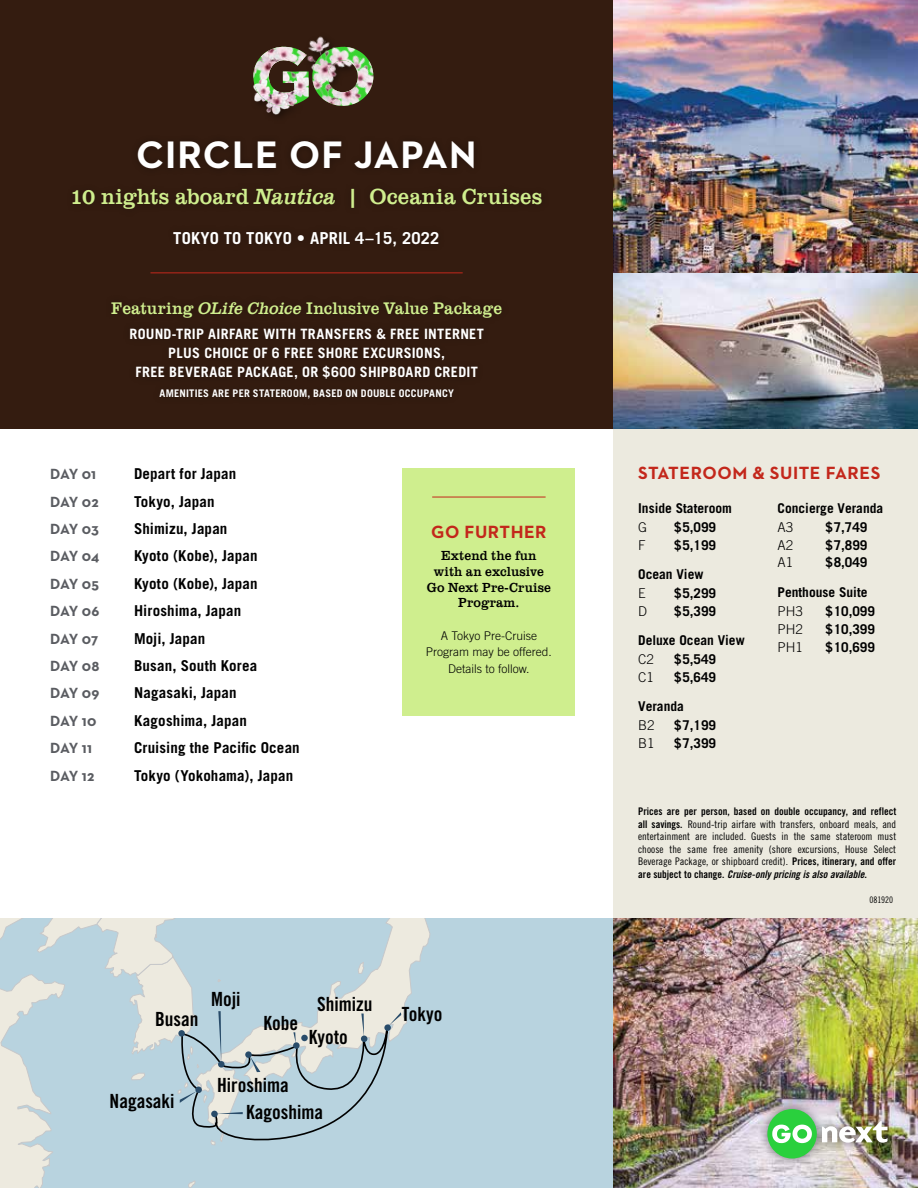
<style>
.page{position:relative;width:918px;height:1188px;background:#fff}
.page>*{position:absolute;margin:0;border:0;box-sizing:border-box;transform-origin:0 0}
.t1{font:700 39px "Neutraface 2 Text";letter-spacing:.03em;color:#fff}
.t2{font:22.5px "Clarendon URW";letter-spacing:.01em;color:#cfee8e;scale:.95 1}
.t3{font:19.5px "Trade Gothic LT Std Bd Cn 20";color:#000}
.t4{font:700 18px "Neutraface 2 Text";letter-spacing:.03em;color:#c3271b}
.t5{font:17.25px "Clarendon URW";letter-spacing:.005em;color:#cfee8e;scale:.95 1}
.t6{font:700 16.5px "Trade Gothic LT Std";letter-spacing:.01em;color:#fff}
.t7{font:700 15px "Trade Gothic LT Std";letter-spacing:.005em;color:#000}
.t8{font:700 15px "Neutraface 2 Text";letter-spacing:-.025em;color:#5a5c61}
.t9{font:700 14.25px/19.5px "Trade Gothic LT Std";letter-spacing:.02em;color:#fff;text-align:center}
.t10{font:700 13.5px/29.2px "Trade Gothic LT Std";color:#000}
.t11{font:13.5px/15.8px "Clarendon URW";letter-spacing:.01em;color:#000;text-align:center;scale:.95 1}
.t12{font:300 13.5px "Trade Gothic LT Std";color:#000}
.t13{font:300 12px/16.5px "Trade Gothic LT Std";color:#000;text-align:center}
.t14{font:10.5px/12.6px "Trade Gothic LT Std Cn 18";color:#000;text-align:justify}
.t15{font:10.5px "Trade Gothic LT Std Bd Cn 20 Obl";color:#000}
.t16{font:10.5px "Trade Gothic LT Std Bd Cn 20";color:#000}
.t17{font:700 10.5px "Trade Gothic LT Std";letter-spacing:.02em;color:#fff}
.t18{font:9px "Trade Gothic LT Std Cn 18";letter-spacing:-.01em;color:#000}
.s1{font-style:italic}
.s2{font-family:"Trade Gothic LT Std Bd Cn 20"}
</style>
<div class="page">
<div style="left:403px;top:468px;width:172px;height:248px;background:#cfee8e"></div>
<div style="left:0;top:918px;width:613px;height:270px;background:#b8d3df"></div>
<svg style="left:0;top:918px;width:430px;height:270px"></svg>
<div style="left:613px;top:429px;width:305px;height:492px;background:#eceadf"></div>
<div style="left:0;top:0;width:613px;height:429px;background:#341c10"></div>
<img style="left:613px;top:0;width:305px;height:429px">
<img style="left:613px;top:918px;width:305px;height:270px">
<hr style="left:432px;top:497px;width:114px;height:1px;background:#c3271b">
<hr style="left:150px;top:272px;width:313px;height:1px;background:#c3271b">
<div style="left:758px;top:1100px;width:139px;height:69px;background:#000;opacity:.51"></div>
<div style="left:767px;top:1109px;width:50px;height:50px;background:#2ad03d;border-radius:50%"></div>
<svg style="left:822px;top:1121px;width:66px;height:22px"></svg>
<svg style="left:772px;top:1125px;width:40px;height:18px"></svg>
<img style="left:266px;top:106px;width:27px;height:10px">
<img style="left:309px;top:36px;width:37px;height:11px">
<img style="left:253px;top:47px;width:31px;height:42px">
<img style="left:284px;top:47px;width:19px;height:56px">
<img style="left:303px;top:61px;width:70px;height:45px">
<img style="left:360px;top:51px;width:9px;height:18px">
<img style="left:302px;top:47px;width:58px;height:43px">
<img style="left:254px;top:77px;width:45px;height:29px">
<h1 class="t1" style="left:136px;top:130px;width:342px">CIRCLE OF JAPAN</h1>
<h2 class="t2" style="left:70px;top:180px;width:498px">10 nights aboard <span class="s1">Nautica</span> | Oceania Cruises</h2>
<h3 class="t6" style="left:173px;top:228px;width:268px">TOKYO TO TOKYO • APRIL 4–15, 2022</h3>
<h3 class="t5" style="left:111px;top:295px;width:413px">Featuring <span class="s1">OLife Choice</span> Inclusive Value Package</h3>
<h3 class="t9" style="left:130px;top:323px;width:356px">ROUND-TRIP AIRFARE WITH TRANSFERS &amp; FREE INTERNET<br>PLUS CHOICE OF 6 FREE SHORE EXCURSIONS,<br>FREE BEVERAGE PACKAGE, OR $600 SHIPBOARD CREDIT</h3>
<p class="t17" style="left:160px;top:387px;width:296px">AMENITIES ARE PER STATEROOM, BASED ON DOUBLE OCCUPANCY</p>
<h3 class="t8" style="left:50px;top:465px;width:48px">DAY 01</h3>
<h3 class="t7" style="left:134px;top:465px;width:104px">Depart for Japan</h3>
<h3 class="t8" style="left:50px;top:492px;width:50px">DAY 02</h3>
<h3 class="t7" style="left:134px;top:492px;width:82px">Tokyo, Japan</h3>
<h3 class="t8" style="left:50px;top:519px;width:50px">DAY 03</h3>
<h3 class="t7" style="left:134px;top:519px;width:95px">Shimizu, Japan</h3>
<h3 class="t8" style="left:50px;top:547px;width:51px">DAY 04</h3>
<h3 class="t7" style="left:134px;top:547px;width:125px">Kyoto (Kobe), Japan</h3>
<h3 class="t8" style="left:50px;top:574px;width:50px">DAY 05</h3>
<h3 class="t7" style="left:134px;top:574px;width:125px">Kyoto (Kobe), Japan</h3>
<h3 class="t8" style="left:50px;top:601px;width:51px">DAY 06</h3>
<h3 class="t7" style="left:134px;top:602px;width:109px">Hiroshima, Japan</h3>
<h3 class="t8" style="left:50px;top:629px;width:50px">DAY 07</h3>
<h3 class="t7" style="left:134px;top:629px;width:73px">Moji, Japan</h3>
<h3 class="t8" style="left:50px;top:656px;width:51px">DAY 08</h3>
<h3 class="t7" style="left:134px;top:656px;width:125px">Busan, South Korea</h3>
<h3 class="t8" style="left:50px;top:684px;width:51px">DAY 09</h3>
<h3 class="t7" style="left:134px;top:684px;width:104px">Nagasaki, Japan</h3>
<h3 class="t8" style="left:50px;top:711px;width:48px">DAY 10</h3>
<h3 class="t7" style="left:134px;top:711px;width:114px">Kagoshima, Japan</h3>
<h3 class="t8" style="left:50px;top:738px;width:43px">DAY 11</h3>
<h3 class="t7" style="left:134px;top:739px;width:167px">Cruising the Pacific Ocean</h3>
<h3 class="t8" style="left:50px;top:766px;width:46px">DAY 12</h3>
<h3 class="t7" style="left:134px;top:766px;width:161px">Tokyo (Yokohama), Japan</h3>
<h3 class="t4" style="left:431px;top:520px;width:117px">GO FURTHER</h3>
<p class="t11" style="left:427px;top:547px;width:132px">Extend the fun with an exclusive<br>Go Next Pre-Cruise<br>Program.</p>
<p class="t13" style="left:426px;top:627px;width:127px">A Tokyo Pre-Cruise<br>Program may be offered.<br>Details to follow.</p>
<h3 class="t3" style="left:211px;top:987px;width:31px">Moji</h3>
<h3 class="t3" style="left:155px;top:1007px;width:45px">Busan</h3>
<h3 class="t3" style="left:263px;top:1011px;width:36px">Kobe</h3>
<h3 class="t3" style="left:317px;top:992px;width:57px">Shimizu</h3>
<h3 class="t3" style="left:309px;top:1025px;width:41px">Kyoto</h3>
<h3 class="t3" style="left:110px;top:1089px;width:67px">Nagasaki</h3>
<h3 class="t3" style="left:217px;top:1073px;width:73px">Hiroshima</h3>
<h3 class="t3" style="left:246px;top:1100px;width:78px">Kagoshima</h3>
<h3 class="t3" style="left:402px;top:1002px;width:42px">Tokyo</h3>
<h3 class="t4" style="left:638px;top:462px;width:244px">STATEROOM &amp; SUITE FARES</h3>
<p class="t10" style="left:638px;top:493px;width:95px">Inside Stateroom</p>
<p class="t12" style="left:638px;top:519px;width:11px">G</p>
<p class="t10" style="left:674px;top:512px;width:43px">$5,099</p>
<p class="t12" style="left:638px;top:537px;width:9px">F</p>
<p class="t10" style="left:777px;top:493px;width:107px">Concierge Veranda</p>
<p class="t12" style="left:777px;top:519px;width:17px">A3</p>
<p class="t10" style="left:826px;top:512px;width:43px">$7,749</p>
<p class="t12" style="left:777px;top:537px;width:17px">A2</p>
<p class="t10" style="left:826px;top:530px;width:43px">$7,899</p>
<p class="t12" style="left:777px;top:555px;width:17px">A1</p>
<p class="t10" style="left:638px;top:530px;width:79px;text-indent:36px">$5,199<br>Ocean View</p>
<p class="t12" style="left:638px;top:585px;width:9px">E</p>
<p class="t10" style="left:674px;top:578px;width:43px">$5,299</p>
<p class="t12" style="left:638px;top:603px;width:11px">D</p>
<p class="t10" style="left:777px;top:548px;width:92px;text-align:right">$8,049<br>Penthouse Suite</p>
<p class="t12" style="left:777px;top:603px;width:27px">PH3</p>
<p class="t10" style="left:826px;top:596px;width:51px">$10,099</p>
<p class="t12" style="left:777px;top:621px;width:27px">PH2</p>
<p class="t10" style="left:826px;top:614px;width:51px">$10,399</p>
<p class="t12" style="left:777px;top:639px;width:27px">PH1</p>
<p class="t10" style="left:826px;top:632px;width:51px">$10,699</p>
<p class="t10" style="left:638px;top:596px;width:108px;text-align:center">$5,399<br>Deluxe Ocean View</p>
<p class="t12" style="left:638px;top:651px;width:17px">C2</p>
<p class="t10" style="left:674px;top:644px;width:43px">$5,549</p>
<p class="t12" style="left:638px;top:669px;width:17px">C1</p>
<p class="t10" style="left:638px;top:662px;width:79px;text-indent:36px">$5,649<br>Veranda</p>
<p class="t12" style="left:638px;top:717px;width:18px">B2</p>
<p class="t10" style="left:674px;top:710px;width:43px">$7,199</p>
<p class="t12" style="left:638px;top:735px;width:18px">B1</p>
<p class="t10" style="left:674px;top:728px;width:43px">$7,399</p>
<p class="t16" style="left:638px;top:805px;width:260px">Prices are per person, based on double occupancy, and reflect</p>
<p class="t14" style="left:638px;top:817px;width:260px"><span class="s2">all savings.</span> Round-trip airfare with transfers, onboard meals, and entertainment are included. Guests in the same stateroom must choose the same free amenity (shore excursions, House Select Beverage Package, or shipboard credit). <span class="s2">Prices, itinerary, and offer</span></p>
<p class="t15" style="left:638px;top:868px;width:230px"><span class="s2">are subject to change.</span> Cruise-only pricing is also available.</p>
<p class="t18" style="left:870px;top:895px;width:25px">081920</p>
</div>
